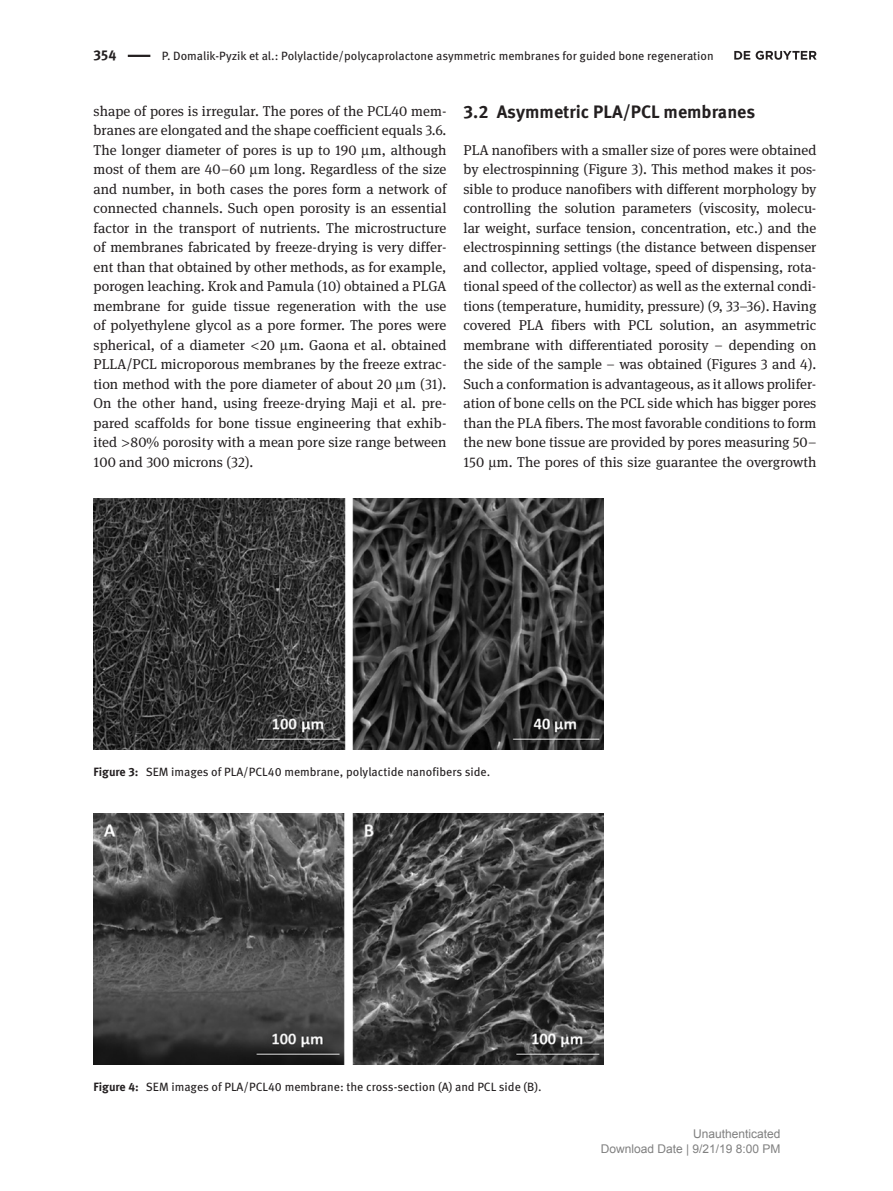
<style>
.page{position:relative;width:893px;height:1191px;background:#fff}
.page>*{position:absolute;margin:0;border:0;box-sizing:border-box;transform-origin:0 0}
.t1{font:700 18px "DG Meta Science";color:#231f20}
.t2{font:14.25px/19.5px "DG Meta Serif Science";color:#231f20;text-align:justify}
.t3{font:700 14.25px "DG Meta Science";color:#231f20}
.t4{font:12px "DG Meta Science";color:#231f20}
.t5{font:12px/15px "Arial";color:#808080;text-align:right}
.s1{font-weight:700}
</style>
<div class="page">
<hr style="left:128px;top:55px;width:22px;height:2px;background:#231f20">
<img style="left:94px;top:814px;width:510px;height:250px">
<img style="left:94px;top:498px;width:510px;height:251px">
<svg style="left:734px;top:51px;width:83px;height:9px"></svg>
<p class="t3" style="left:94px;top:44px;width:24px">354</p>
<p class="t4" style="left:162px;top:47px;width:553px">P. Domalik-Pyzik et al.: Polylactide/polycaprolactone asymmetric membranes for guided bone regeneration</p>
<p class="t2" style="left:94px;top:101px;width:354px">shape of pores is irregular. The pores of the PCL40 mem&shy;branes are elongated and the shape coefficient equals 3.6.<br>The longer diameter of pores is up to 190 m, although most of them are 40–60 m long. Regardless of the size and number, in both cases the pores form a network of connected channels. Such open porosity is an essential factor in the transport of nutrients. The microstructure of membranes fabricated by freeze-drying is very differ&shy;ent than that obtained by other methods, as for example, porogen leaching. Krok and Pamula (10) obtained a PLGA membrane for guide tissue regeneration with the use of polyethylene glycol as a pore former. The pores were spherical, of a diameter 20 m. Gaona et al. obtained PLLA/PCL microporous membranes by the freeze extrac&shy;tion method with the pore diameter of about 20 m (31).<br>On the other hand, using freeze-drying Maji et al. pre&shy;pared scaffolds for bone tissue engineering that exhib&shy;ited 80% porosity with a mean pore size range between 100 and 300 microns (32).</p>
<p class="t1" style="left:463px;top:97px;width:293px">3.2 Asymmetric PLA/PCL membranes</p>
<p class="t2" style="left:463px;top:140px;width:354px">PLA nanofibers with a smaller size of pores were obtained by electrospinning (Figure 3). This method makes it pos&shy;sible to produce nanofibers with different morphology by controlling the solution parameters (viscosity, molecu&shy;lar weight, surface tension, concentration, etc.) and the electrospinning settings (the distance between dispenser and collector, applied voltage, speed of dispensing, rota&shy;tional speed of the collector) as well as the external condi&shy;tions (temperature, humidity, pressure) (9, 33–36). Having covered PLA fibers with PCL solution, an asymmetric membrane with differentiated porosity – depending on the side of the sample – was obtained (Figures 3 and 4).<br>Such a conformation is advantageous, as it allows prolifer&shy;ation of bone cells on the PCL side which has bigger pores than the PLA fibers. The most favorable conditions to form the new bone tissue are provided by pores measuring 50– 150 m. The pores of this size guarantee the overgrowth</p>
<p class="t4" style="left:94px;top:762px;width:398px"><span class="s1">Figure 3:</span> SEM images of PLA/PCL40 membrane, polylactide nanofibers side.</p>
<p class="t4" style="left:94px;top:1077px;width:450px"><span class="s1">Figure 4:</span> SEM images of PLA/PCL40 membrane: the cross-section (A) and PCL side (B).</p>
<p class="t5" style="left:601px;top:1127px;width:181px">Unauthenticated<br>Download Date | 9/21/19 8:00 PM</p>
</div>
